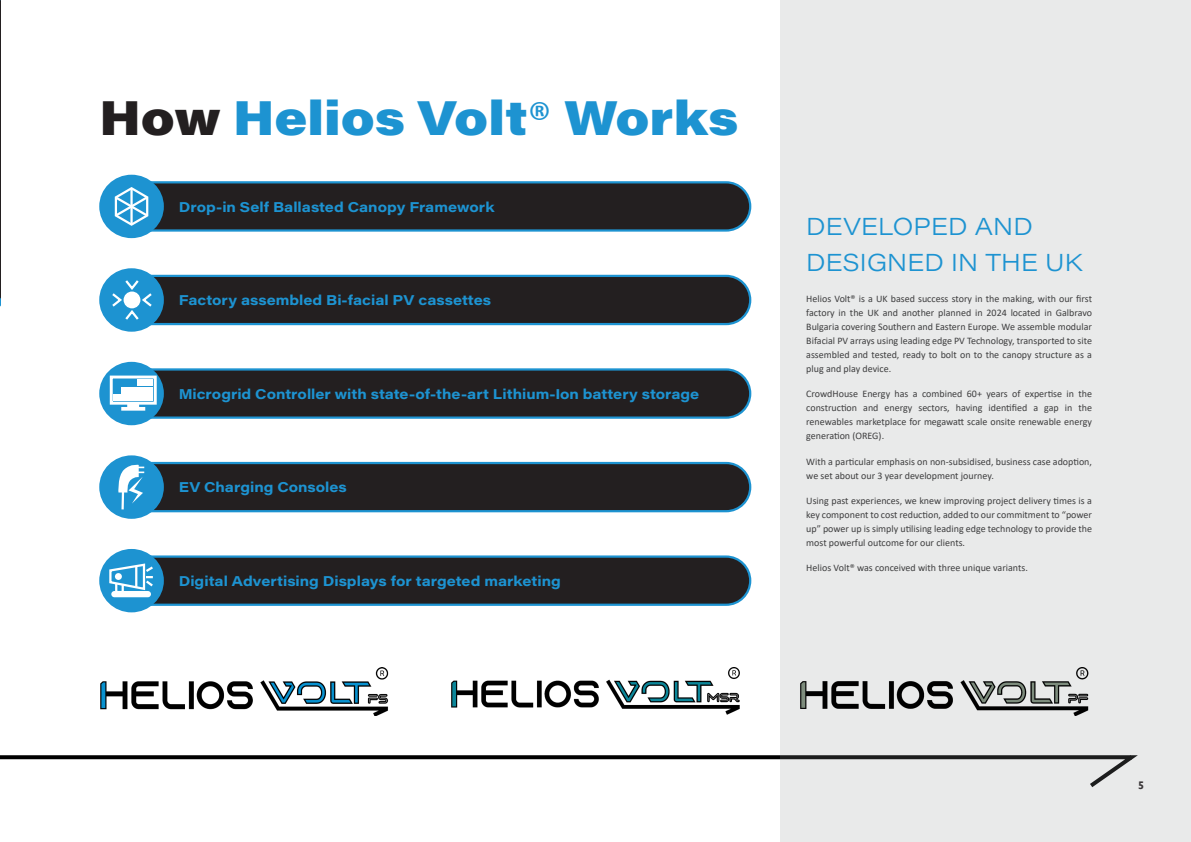
<style>
.page{position:relative;width:1191px;height:842px;background:#fff}
.page>*{position:absolute;margin:0;border:0;box-sizing:border-box;transform-origin:0 0}
.Body_Text{font:900 48px "Acumin Pro Wide";color:#1d93d1}
.Body_Text-2{font:300 24px/36px "Acumin Pro Wide";letter-spacing:.01em;color:#1d93d1}
.Body_Text-3{font:700 14px "Acumin Pro Wide";color:#1d93d1}
.t1{font:700 11px "Gill Sans";color:#231f20}
.Body_Text-4{font:10px/14px "Calibri";color:#3e3e3f;text-align:justify}
.s1{color:#231f20}
.s2{font-family:"Calibri";font-weight:400}
</style>
<div class="page">
<svg style="left:0;top:667px;width:780px;height:93px"></svg>
<div style="left:112px;top:182px;width:638px;height:48px;background:#231f20;border-radius:24px"></div>
<div style="left:111px;top:181px;width:640px;height:51px;border:2px solid #1d93d1;border-radius:24px"></div>
<div style="left:99px;top:175px;width:65px;height:63px;background:#1d93d1;border-radius:50%"></div>
<svg style="left:114px;top:187px;width:35px;height:39px"></svg>
<div style="left:112px;top:557px;width:638px;height:48px;background:#231f20;border-radius:24px"></div>
<div style="left:111px;top:555px;width:640px;height:51px;border:2px solid #1d93d1;border-radius:24px"></div>
<div style="left:99px;top:549px;width:65px;height:63px;background:#1d93d1;border-radius:50%"></div>
<div style="left:111px;top:591px;width:40px;height:6px;background:#fff;border-radius:3px"></div>
<svg style="left:109px;top:563px;width:44px;height:31px"></svg>
<div style="left:115px;top:573px;width:7px;height:7px;background:#fff;border-radius:50%"></div>
<div style="left:112px;top:276px;width:638px;height:48px;background:#231f20;border-radius:24px"></div>
<div style="left:111px;top:275px;width:640px;height:50px;border:2px solid #1d93d1;border-radius:24px"></div>
<div style="left:99px;top:268px;width:65px;height:64px;background:#1d93d1;border-radius:50%"></div>
<svg style="left:112px;top:280px;width:40px;height:40px"></svg>
<div style="left:124px;top:291px;width:16px;height:17px;background:#fff;border-radius:50%"></div>
<div style="left:112px;top:463px;width:638px;height:48px;background:#231f20;border-radius:24px"></div>
<div style="left:111px;top:462px;width:640px;height:50px;border:2px solid #1d93d1;border-radius:24px"></div>
<div style="left:99px;top:455px;width:65px;height:64px;background:#1d93d1;border-radius:50%"></div>
<svg style="left:118px;top:464px;width:26px;height:46px"></svg>
<div style="left:780px;top:0;width:411px;height:842px;background:#e9eaea"></div>
<img style="left:99px;top:668px;width:290px;height:48px">
<img style="left:450px;top:668px;width:290px;height:48px">
<img style="left:800px;top:668px;width:289px;height:48px">
<svg style="left:0;top:0;width:1px;height:307px"></svg>
<div style="left:112px;top:369px;width:638px;height:49px;background:#231f20;border-radius:24px"></div>
<div style="left:111px;top:368px;width:640px;height:51px;border:2px solid #1d93d1;border-radius:24px"></div>
<div style="left:99px;top:362px;width:65px;height:63px;background:#1d93d1;border-radius:50%"></div>
<svg style="left:109px;top:374px;width:49px;height:37px"></svg>
<div style="left:114px;top:394px;width:7px;height:7px;background:#fff"></div>
<div style="left:122px;top:394px;width:7px;height:7px;background:#fff"></div>
<div style="left:122px;top:387px;width:7px;height:6px;background:#fff"></div>
<div style="left:130px;top:394px;width:7px;height:7px;background:#fff"></div>
<div style="left:130px;top:387px;width:7px;height:6px;background:#fff"></div>
<div style="left:138px;top:394px;width:7px;height:7px;background:#fff"></div>
<div style="left:138px;top:387px;width:7px;height:6px;background:#fff"></div>
<div style="left:138px;top:379px;width:7px;height:7px;background:#fff"></div>
<div style="left:146px;top:394px;width:7px;height:7px;background:#fff"></div>
<div style="left:146px;top:387px;width:7px;height:6px;background:#fff"></div>
<div style="left:146px;top:379px;width:7px;height:7px;background:#fff"></div>
<p class="Body_Text" style="left:99px;top:82px;width:640px"><span class="s1">How</span> Helios Volt<span class="s2">®</span> Works</p>
<p class="Body_Text-3" style="left:179px;top:196px;width:317px">Drop-in Self Ballasted Canopy Framework</p>
<p class="Body_Text-3" style="left:179px;top:290px;width:314px">Factory assembled Bi-facial PV cassettes</p>
<p class="Body_Text-3" style="left:179px;top:384px;width:522px">Microgrid Controller with state-of-the-art Lithium-Ion battery storage</p>
<p class="Body_Text-3" style="left:179px;top:477px;width:169px">EV Charging Consoles</p>
<p class="Body_Text-3" style="left:179px;top:571px;width:383px">Digital Advertising Displays for targeted marketing</p>
<p class="Body_Text-2" style="left:806px;top:207px;width:278px">DEVELOPED AND<br>DESIGNED IN THE UK</p>
<p class="Body_Text-4" style="left:806px;top:291px;width:287px">Helios Volt® is a UK based success story in the making, with our first factory in the UK and another planned in 2024 located in Galbravo Bulgaria covering Southern and Eastern Europe. We assemble modular Bifacial PV arrays using leading edge PV Technology, transported to site assembled and tested, ready to bolt on to the canopy structure as a plug and play device.</p>
<p class="Body_Text-4" style="left:806px;top:387px;width:287px">CrowdHouse Energy has a combined 60+ years of expertise in the construction and energy sectors, having identified a gap in the renewables marketplace for megawatt scale onsite renewable energy generation (OREG).</p>
<p class="Body_Text-4" style="left:806px;top:454px;width:287px">With a particular emphasis on non-subsidised, business case adoption, we set about our 3 year development journey.</p>
<p class="Body_Text-4" style="left:806px;top:493px;width:287px">Using past experiences, we knew improving project delivery times is a key component to cost reduction, added to our commitment to “power up” power up is simply utilising leading edge technology to provide the most powerful outcome for our clients.</p>
<p class="Body_Text-4" style="left:806px;top:561px;width:223px">Helios Volt® was conceived with three unique variants.</p>
<p class="t1" style="left:1138px;top:778px;width:8px">5</p>
</div>
